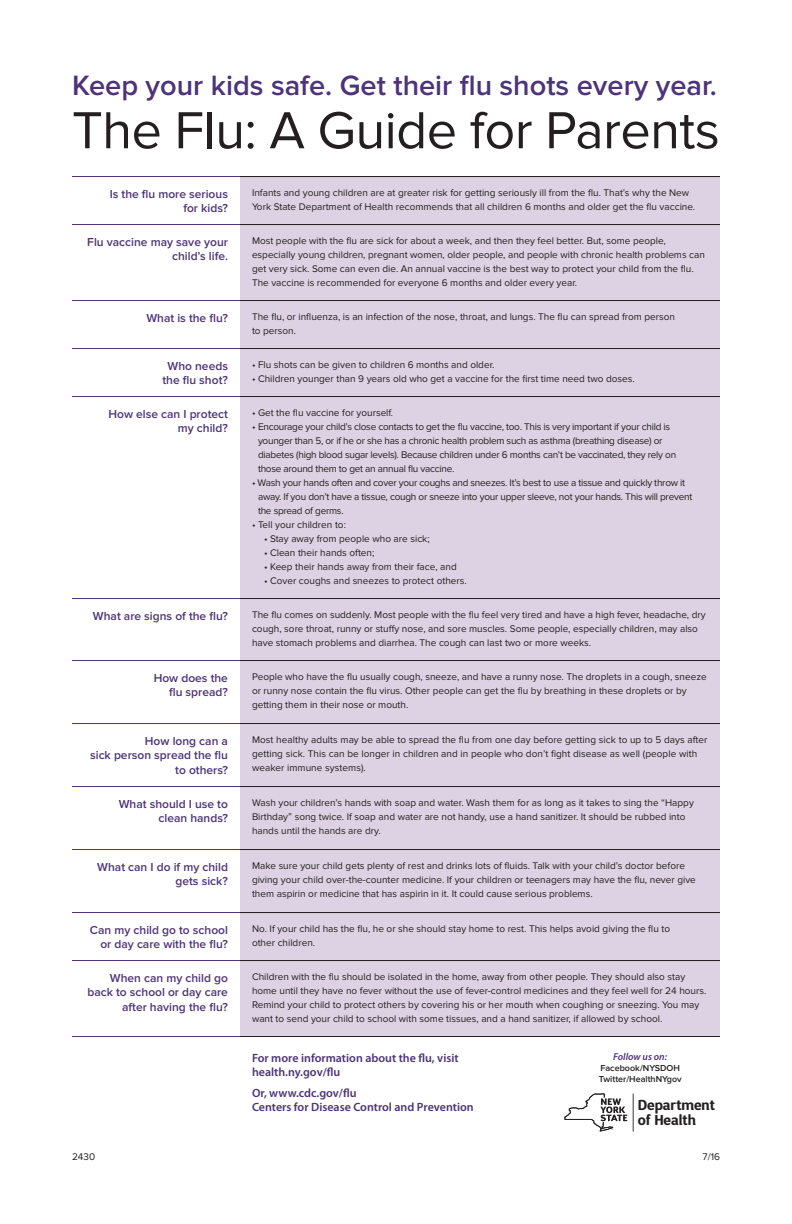
<style>
.page{position:relative;width:792px;height:1224px;background:#fff}
.page>*{position:absolute;margin:0;border:0;box-sizing:border-box;transform-origin:0 0}
.t1{font:54px "Proxima Nova";letter-spacing:-.01em;color:#231f20}
.t2{font:600 29px "Proxima Nova";color:#4d3378}
.t3{font:700 14.4px/14.6px "D Sari";letter-spacing:-.01em;color:#231f20}
.t4{font:600 12px/14.4px "Proxima Nova";color:#4d3378;text-align:right}
.t5{font:600 12px/14.4px "Myriad Pro";color:#4d3378}
.indent_Numbers{font:10px/14px "Proxima Nova";color:#231f20}
.indent_Numbers-2{font:10px/14px "Proxima Nova";letter-spacing:-.025em;color:#231f20}
.indent_bullets_2{font:10px "Proxima Nova";color:#231f20}
.indent_bullets_1{font:10px "Proxima Nova";color:#231f20}
.t6{font:italic 600 10px "Myriad Pro";color:#4d3378}
.t7{font:600 9px "Proxima Nova";color:#231f20}
</style>
<div class="page">
<div style="left:240px;top:177px;width:480px;height:859px;background:#dcd2e3"></div>
<hr style="left:72px;top:660px;width:168px;height:1px;background:#4d3378">
<hr style="left:72px;top:723px;width:168px;height:1px;background:#4d3378">
<hr style="left:72px;top:786px;width:168px;height:1px;background:#4d3378">
<hr style="left:72px;top:849px;width:168px;height:1px;background:#4d3378">
<hr style="left:72px;top:912px;width:168px;height:1px;background:#4d3378">
<hr style="left:72px;top:960px;width:168px;height:1px;background:#4d3378">
<hr style="left:72px;top:1036px;width:168px;height:1px;background:#4d3378">
<hr style="left:240px;top:660px;width:480px;height:1px;background:#231f20">
<hr style="left:240px;top:723px;width:480px;height:1px;background:#231f20">
<hr style="left:240px;top:786px;width:480px;height:1px;background:#231f20">
<hr style="left:240px;top:849px;width:480px;height:1px;background:#231f20">
<hr style="left:240px;top:912px;width:480px;height:1px;background:#231f20">
<hr style="left:240px;top:960px;width:480px;height:1px;background:#231f20">
<hr style="left:240px;top:1036px;width:480px;height:1px;background:#231f20">
<hr style="left:72px;top:176px;width:168px;height:1px;background:#4d3378">
<hr style="left:72px;top:224px;width:168px;height:1px;background:#4d3378">
<hr style="left:72px;top:300px;width:168px;height:1px;background:#4d3378">
<hr style="left:72px;top:348px;width:168px;height:1px;background:#4d3378">
<hr style="left:72px;top:396px;width:168px;height:1px;background:#4d3378">
<hr style="left:72px;top:598px;width:168px;height:1px;background:#4d3378">
<hr style="left:240px;top:176px;width:480px;height:1px;background:#231f20">
<hr style="left:240px;top:224px;width:480px;height:1px;background:#231f20">
<hr style="left:240px;top:300px;width:480px;height:1px;background:#231f20">
<hr style="left:240px;top:348px;width:480px;height:1px;background:#231f20">
<hr style="left:240px;top:396px;width:480px;height:1px;background:#231f20">
<hr style="left:240px;top:598px;width:480px;height:1px;background:#231f20">
<hr style="left:633px;top:1094px;width:1px;height:38px;background:#231f20">
<svg style="left:564px;top:1093px;width:63px;height:38px"></svg>
<p class="t2" style="left:72px;top:69px;width:646px">Keep your kids safe. Get their flu shots every year.</p>
<p class="t1" style="left:72px;top:99px;width:649px">The Flu: A Guide for Parents</p>
<p class="t4" style="left:110px;top:187px;width:120px">Is the flu more serious for kids?</p>
<p class="indent_Numbers" style="left:252px;top:186px;width:445px">Infants and young children are at greater risk for getting seriously ill from the flu. That’s why the New<br>York State Department of Health recommends that all children 6 months and older get the flu vaccine.</p>
<p class="t4" style="left:87px;top:235px;width:142px">Flu vaccine may save your child’s life.</p>
<p class="indent_Numbers" style="left:252px;top:234px;width:455px">Most people with the flu are sick for about a week, and then they feel better. But, some people, especially young children, pregnant women, older people, and people with chronic health problems can get very sick. Some can even die. An annual vaccine is the best way to protect your child from the flu.<br>The vaccine is recommended for everyone 6 months and older every year.</p>
<p class="t4" style="left:146px;top:311px;width:83px">What is the flu?</p>
<p class="indent_Numbers" style="left:252px;top:310px;width:425px">The flu, or influenza, is an infection of the nose, throat, and lungs. The flu can spread from person to person.</p>
<p class="t4" style="left:162px;top:359px;width:67px;text-align:center">Who needs the flu shot?</p>
<p class="indent_bullets_1" style="left:252px;top:359px;width:244px">• Flu shots can be given to children 6 months and older.</p>
<p class="indent_bullets_1" style="left:252px;top:373px;width:384px">• Children younger than 9 years old who get a vaccine for the first time need two doses.</p>
<p class="t4" style="left:109px;top:407px;width:121px">How else can I protect my child?</p>
<p class="indent_Numbers" style="left:252px;top:406px;width:143px">• Get the flu vaccine for yourself.</p>
<p class="indent_Numbers-2" style="left:258px;top:420px;width:420px;text-indent:-6px">• Encourage your child’s close contacts to get the flu vaccine, too. This is very important if your child is younger than 5, or if he or she has a chronic health problem such as asthma (breathing disease) or diabetes (high blood sugar levels). Because children under 6 months can’t be vaccinated, they rely on those around them to get an annual flu vaccine.</p>
<p class="indent_Numbers-2" style="left:258px;top:476px;width:436px;text-indent:-6px">• Wash your hands often and cover your coughs and sneezes. It’s best to use a tissue and quickly throw it away. If you don’t have a tissue, cough or sneeze into your upper sleeve, not your hands. This will prevent the spread of germs.</p>
<p class="indent_Numbers" style="left:252px;top:518px;width:95px">• Tell your children to:</p>
<p class="indent_bullets_2" style="left:264px;top:533px;width:167px">• Stay away from people who are sick;</p>
<p class="indent_bullets_2" style="left:264px;top:547px;width:112px">• Clean their hands often;</p>
<p class="indent_bullets_2" style="left:264px;top:561px;width:194px">• Keep their hands away from their face, and</p>
<p class="indent_bullets_2" style="left:264px;top:575px;width:204px">• Cover coughs and sneezes to protect others.</p>
<p class="t4" style="left:93px;top:609px;width:137px">What are signs of the flu?</p>
<p class="indent_Numbers" style="left:252px;top:608px;width:455px">The flu comes on suddenly. Most people with the flu feel very tired and have a high fever, headache, dry cough, sore throat, runny or stuffy nose, and sore muscles. Some people, especially children, may also have stomach problems and diarrhea. The cough can last two or more weeks.</p>
<p class="t4" style="left:154px;top:671px;width:76px">How does the flu spread?</p>
<p class="indent_Numbers" style="left:252px;top:670px;width:456px">People who have the flu usually cough, sneeze, and have a runny nose. The droplets in a cough, sneeze or runny nose contain the flu virus. Other people can get the flu by breathing in these droplets or by getting them in their nose or mouth.</p>
<p class="t4" style="left:90px;top:734px;width:139px">How long can a<br>sick person spread the flu to others?</p>
<p class="indent_Numbers" style="left:252px;top:733px;width:457px">Most healthy adults may be able to spread the flu from one day before getting sick to up to 5 days after getting sick. This can be longer in children and in people who don’t fight disease as well (people with weaker immune systems).</p>
<p class="t4" style="left:119px;top:797px;width:111px">What should I use to clean hands?</p>
<p class="indent_Numbers" style="left:252px;top:796px;width:443px">Wash your children’s hands with soap and water. Wash them for as long as it takes to sing the “Happy<br>Birthday” song twice. If soap and water are not handy, use a hand sanitizer. It should be rubbed into hands until the hands are dry.</p>
<p class="t4" style="left:97px;top:860px;width:132px">What can I do if my child gets sick?</p>
<p class="indent_Numbers" style="left:252px;top:859px;width:445px">Make sure your child gets plenty of rest and drinks lots of fluids. Talk with your child’s doctor before giving your child over-the-counter medicine. If your children or teenagers may have the flu, never give them aspirin or medicine that has aspirin in it. It could cause serious problems.</p>
<p class="t4" style="left:90px;top:923px;width:140px">Can my child go to school or day care with the flu?</p>
<p class="indent_Numbers" style="left:252px;top:922px;width:420px">No. If your child has the flu, he or she should stay home to rest. This helps avoid giving the flu to other children.</p>
<p class="t4" style="left:87px;top:971px;width:142px">When can my child go back to school or day care after having the flu?</p>
<p class="indent_Numbers" style="left:252px;top:970px;width:456px">Children with the flu should be isolated in the home, away from other people. They should also stay home until they have no fever without the use of fever-control medicines and they feel well for 24 hours.<br>Remind your child to protect others by covering his or her mouth when coughing or sneezing. You may want to send your child to school with some tissues, and a hand sanitizer, if allowed by school.</p>
<p class="t5" style="left:252px;top:1051px;width:208px">For more information about the flu, visit health.ny.gov/flu</p>
<p class="t5" style="left:252px;top:1086px;width:223px">Or, www.cdc.gov/flu<br>Centers for Disease Control and Prevention</p>
<p class="t6" style="left:613px;top:1052px;width:55px">Follow us on:</p>
<p class="t7" style="left:600px;top:1063px;width:81px">Facebook/NYSDOH</p>
<p class="t7" style="left:599px;top:1074px;width:84px">Twitter/HealthNYgov</p>
<p class="t3" style="left:638px;top:1098px;width:78px">Department of Health</p>
<p class="indent_Numbers" style="left:72px;top:1150px;width:25px">2430</p>
<p class="indent_Numbers" style="left:703px;top:1150px;width:19px">7/16</p>
</div>
